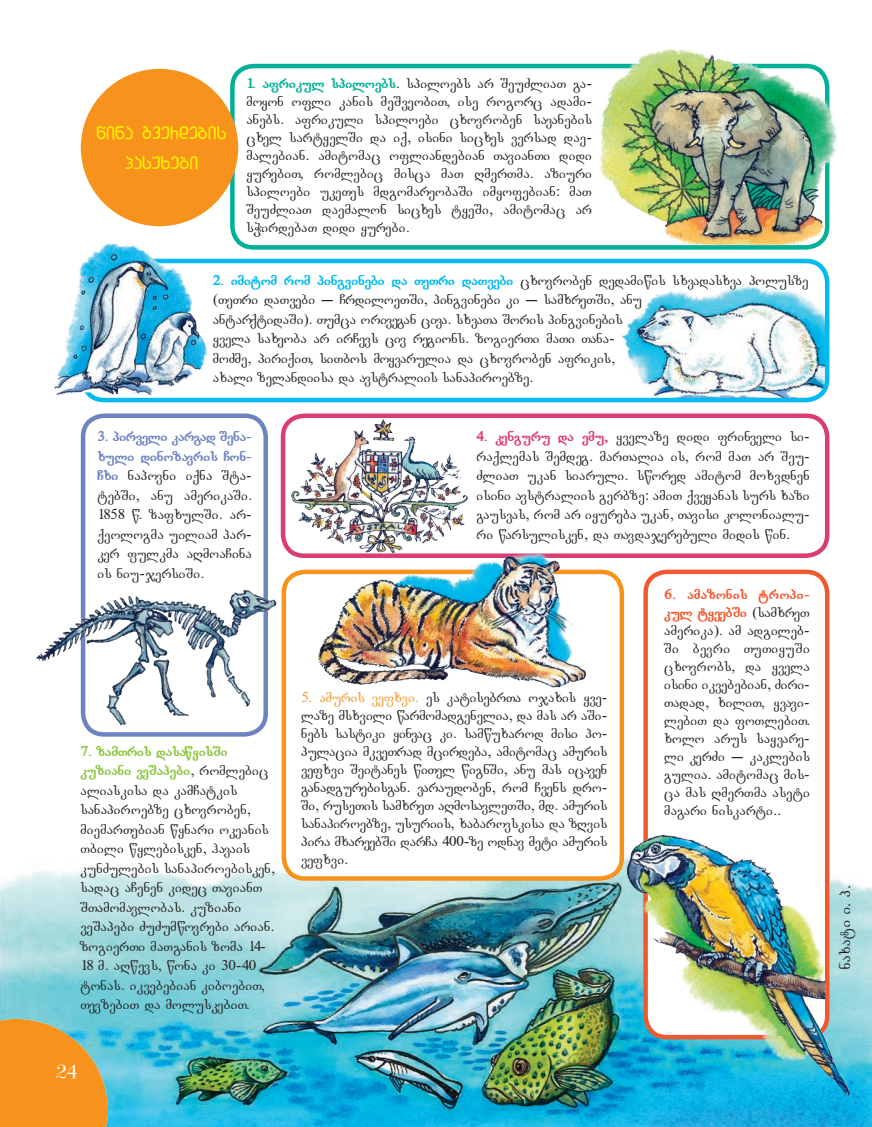
<style>
.page{position:relative;width:872px;height:1127px;background:#fff}
.page>*{position:absolute;margin:0;border:0;box-sizing:border-box;transform-origin:0 0}
.t1{font:21px "Geo Eka";color:#fff}
.t2{font:19.5px/30px "Babuka Mtavruli";color:#fff101;text-align:center}
.t3{font:16.5px "Geo Liter Nusx Normal";color:#231f20}
.t4{font:15px/18px "Geo Liter Nusx Normal";color:#231f20;text-align:justify}
.t5{font:700 15px "Geo Liter Nusx";letter-spacing:-.01em;color:#00baf1}
.t6{font:700 15px/19.5px "Geo Liter Nusx";color:#8bc63e}
.t7{font:700 15px/19.5px "Geo Liter Nusx";letter-spacing:-.01em;color:#6e84c1}
.t8{font:700 15px/18px "Geo Liter Nusx";letter-spacing:.02em;color:#f05930}
.s1{font-family:"Geo Liter Nusx";font-weight:700;color:#00b198}
.s2{font-family:"Geo Liter Nusx Normal";font-weight:400;color:#231f20}
.s3{font-family:"Geo Liter Nusx";font-weight:700;color:#6e84c1}
.s4{font-family:"Geo Liter Nusx";font-weight:700;color:#db3d71}
.s5{color:#f7931d}
</style>
<div class="page">
<img style="left:0;top:829px;width:872px;height:298px">
<img style="left:621px;top:261px;width:206px;height:138px">
<div style="left:81px;top:259px;width:748px;height:143px;border:4px solid #00baf1;border-radius:21px"></div>
<div style="left:81px;top:413px;width:187px;height:324px;border:4px solid #6e84c1;border-radius:21px"></div>
<div style="left:230px;top:64px;width:599px;height:186px;border:4px solid #00b198;border-radius:21px"></div>
<div style="left:643px;top:570px;width:186px;height:469px;border:4px solid #f05930;border-radius:21px"></div>
<div style="left:81px;top:69px;width:157px;height:157px;background:#f7931d;border-radius:50%"></div>
<div style="left:281px;top:413px;width:548px;height:145px;border:4px solid #db3d71;border-radius:21px"></div>
<div style="left:284px;top:572px;width:338px;height:306px;background:#fff;border-radius:21px"></div>
<div style="left:282px;top:570px;width:342px;height:311px;border:4px solid #f7931d;border-radius:21px"></div>
<img style="left:589px;top:49px;width:248px;height:196px">
<img style="left:54px;top:243px;width:155px;height:159px">
<img style="left:36px;top:590px;width:240px;height:138px">
<img style="left:291px;top:419px;width:176px;height:134px">
<img style="left:312px;top:546px;width:281px;height:142px">
<img style="left:623px;top:828px;width:232px;height:272px">
<img style="left:0;top:1019px;width:107px;height:108px">
<h2 class="t2" style="left:96px;top:119px;width:132px">WINA GVERDEBIS<br>PASUXEBI</h2>
<p class="t4" style="left:247px;top:75px;width:347px"><span class="s1">1. AFRIKUL SPILOEBS</span>. SPILOEBS AR SEUZLIAT GA-MOYON OFLI KANIS MESVEOBIT, ISE ROGORC ADAMI-ANEBS. AFRIKULI SPILOEBI CXOVROBEN SAVANEBIS CXEL SARTYELSI DA IQ, ISINI SICXES VERSAD DAE-MALEBIAN. AMITOMAC OFLIANDEBIAN TAVIANTI DIDI YUREBIT, ROMLEBIC MISCA MAT RMERTMA. AZIURI SPILOEBI UKETES MDGOMAREOBASI IMYOFEBIAN: MAT SEUZLIAT DAEMALON SICXES TYESI, AMITOMAC AR SWIRDEBAT DIDI YUREBI.</p>
<p class="t5" style="left:213px;top:272px;width:597px">2. IMITOM ROM PINGVINEBI DA TETRI DATVEBI <span class="s2">CXOVROBEN DEDAMIWIS SXVADASXVA POLUSZE</span></p>
<p class="t4" style="left:213px;top:290px;width:431px;line-height:19.5px;text-align:left">(TETRI DATVEBI _ CRDILOETSI, PINGVINEBI KI _ SAMXRETSI, ANU ANTARQTIDASI). TUMCA ORIVEGAN CIVA. SXVATA SORIS PINGVINEBIS YVELA SAXEOBA AR IRCEVS CIV REGIONS. ZOGIERTI MATI TANA-MOZME, PIRIQIT, SITBOS MOYVARULIA DA CXOVROBEN AFRIKIS, AXALI ZELANDIISA DA AVSTRALIIS SANAPIROEBZE.</p>
<p class="t7" style="left:98px;top:427px;width:156px">3. PIRVELI KARGAD SENA-<br>XULI DINOZAVRIS CON-</p>
<p class="t4" style="left:98px;top:466px;width:156px;line-height:19.5px"><span class="s3">CXI</span> NAPOVNI IQNA STA-TEBSI, ANU AMERIKASI.<br>1858 W. ZAFXULSI. AR-QEOLOGMA UILIAM PAR-KER FULKMA ARMOACINA IS NIU-JERSISI.</p>
<p class="t6" style="left:81px;top:742px;width:190px">7. ZAMTRIS DASAWYISSI<br>KUZIANI VESAPEBI<span class="s2">, ROMLEBIC</span></p>
<p class="t4" style="left:81px;top:781px;width:196px;line-height:19.5px;text-align:left">ALIASKISA DA KAMCATKIS<br>SANAPIROEBZE CXOVROBEN,<br>MIEMARTEBIAN WYNARI OKEANIS<br>TBILI WYLEBISKEN, HAVAIS<br>KUNZULEBIS SANAPIROEBISKEN,<br>SADAC ACENEN KIDEC TAVIANT<br>STAMOMAVLOBAS. KUZIANI<br>VESAPEBI ZUZUMWOVREBI ARIAN.<br>ZOGIERTI MATGANIS ZOMA 14-<br>18 M. ARWEVS, WONA KI 30-40<br>TONAS. IKVEBEBIAN KIBOEBIT,<br>TEVZEBIT DA MOLUSKEBIT.</p>
<h1 class="t1" style="left:54px;top:1060px;width:24px">24</h1>
<p class="t4" style="left:477px;top:427px;width:335px;line-height:19.5px"><span class="s4">4. KENGURU DA EMU,</span> YVELAZE DIDI FRINVELI SI-RAQLEMAS SEMDEG. MARTALIA IS, ROM MAT AR SEU-ZLIAT UKAN SIARULI. SWORED AMITOM MOXVDNEN ISINI AVSTRALIIS GERBZE: AMIT QVEYANAS SURS XAZI GAUSVAS, ROM AR IYUREBA UKAN, TAVISI KOLONIALU-RI WARSULISKEN, DA TAVDAJEREBULI MIDIS WIN.</p>
<p class="t4" style="left:301px;top:688px;width:308px"><span class="s5">5. AMURIS VEFXVI.</span> ES KATISEBRTA OJAXIS YVE-LAZE MSXVILI WARMOMADGENELIA, DA MAS AR ASI-NEBS SASTIKI YINVAC KI. SAMWUXAROD MISI PO-PULACIA MKVETRAD MCIRDEBA, AMITOMAC AMURIS VEFXVI SEITANES WITEL WIGNSI, ANU MAS ICAVEN GANADGUREBISGAN. VARAUDOBEN, ROM CVENS DRO-SI, RUSETIS SAMXRET ARMOSAVLETSI, MD. AMURIS SANAPIROEBZE, USURIIS, XABAROVSKISA DA ZRVIS PIRA MXAREEBSI DARCA 400-ZE ODNAV METI AMURIS VEFXVI.</p>
<p class="t8" style="left:664px;top:586px;width:147px">6. AMAZONIS TROPI-<br>KUL TYEEBSI <span class="s2">(SAMXRET</span></p>
<p class="t4" style="left:664px;top:622px;width:147px">AMERIKA). AM ADGILEB-SI BEVRI TUTIYUSI CXOVROBS, DA YVELA ISINI IKVEBEBIAN, ZIRI-TADAD, XILIT, YVAVI-LEBIT DA FOTLEBIT.<br>XOLO ARUS SAYVARE-LI KERZI _ KAKLEBIS GULIA. AMITOMAC MIS-CA MAS RMERTMA ASETI MAGARI NISKARTI..</p>
<p class="t3" style="left:835px;top:969px;width:86px;rotate:-90deg">NAXATI I. P.</p>
</div>
